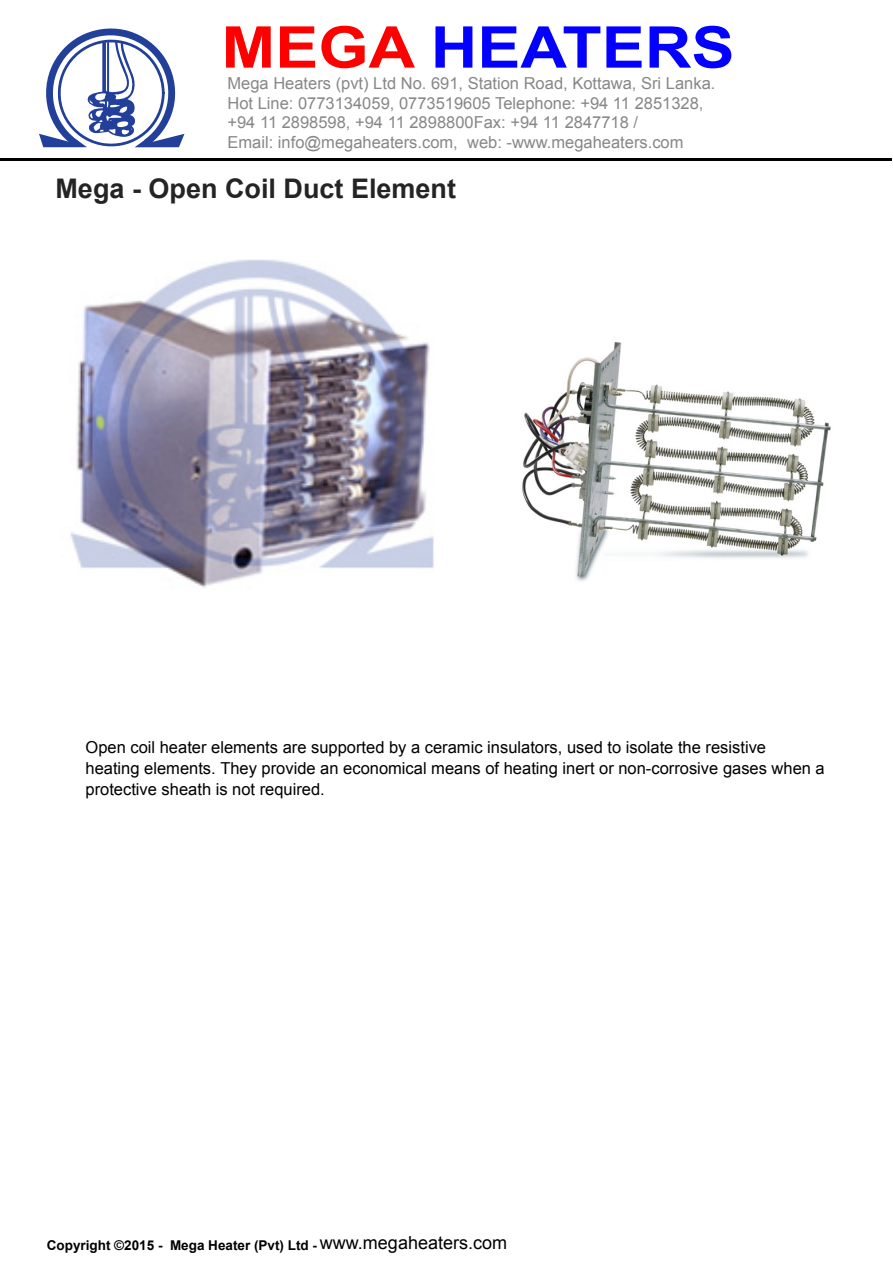
<style>
.page{position:relative;width:893px;height:1263px;background:#fff}
.page>*{position:absolute;margin:0;border:0;box-sizing:border-box;transform-origin:0 0}
.t1{font:700 57.6px "Arial";color:#0400ff;scale:1.12 1}
.t2{font:700 27px "Arial";color:#242424}
.t3{font:18px "Arial";color:#000}
.t4{font:16.5px/19.8px "Arial";color:#878787}
.t5{font:16.5px/21.3px "Arial";color:#000}
.t6{font:700 13.5px "Arial";color:#000}
.s1{color:#f00}
</style>
<div class="page">
<svg style="left:39px;top:28px;width:145px;height:119px"></svg>
<hr style="left:0;top:158px;width:891px;height:3px;background:#000">
<img style="left:70px;top:259px;width:364px;height:329px">
<img style="left:522px;top:342px;width:309px;height:239px">
<h1 class="t1" style="left:221px;top:9px;width:460px"><span class="s1">MEGA</span> HEATERS</h1>
<p class="t4" style="left:227px;top:73px;width:489px">Mega Heaters (pvt) Ltd No. 691, Station Road, Kottawa, Sri Lanka.<br>Hot Line: 0773134059, 0773519605 Telephone: +94 11 2851328, +94 11 2898598, +94 11 2898800Fax: +94 11 2847718 /<br>Email: info@megaheaters.com, web: -www.megaheaters.com</p>
<h2 class="t2" style="left:56px;top:171px;width:402px">Mega - Open Coil Duct Element</h2>
<p class="t5" style="left:86px;top:736px;width:741px">Open coil heater elements are supported by a ceramic insulators, used to isolate the resistive<br>heating elements. They provide an economical means of heating inert or non-corrosive gases when a protective sheath is not required.</p>
<p class="t3" style="left:320px;top:1231px;width:189px">www.megaheaters.com</p>
<p class="t6" style="left:47px;top:1236px;width:272px">Copyright ©2015 - Mega Heater (Pvt) Ltd -</p>
</div>
